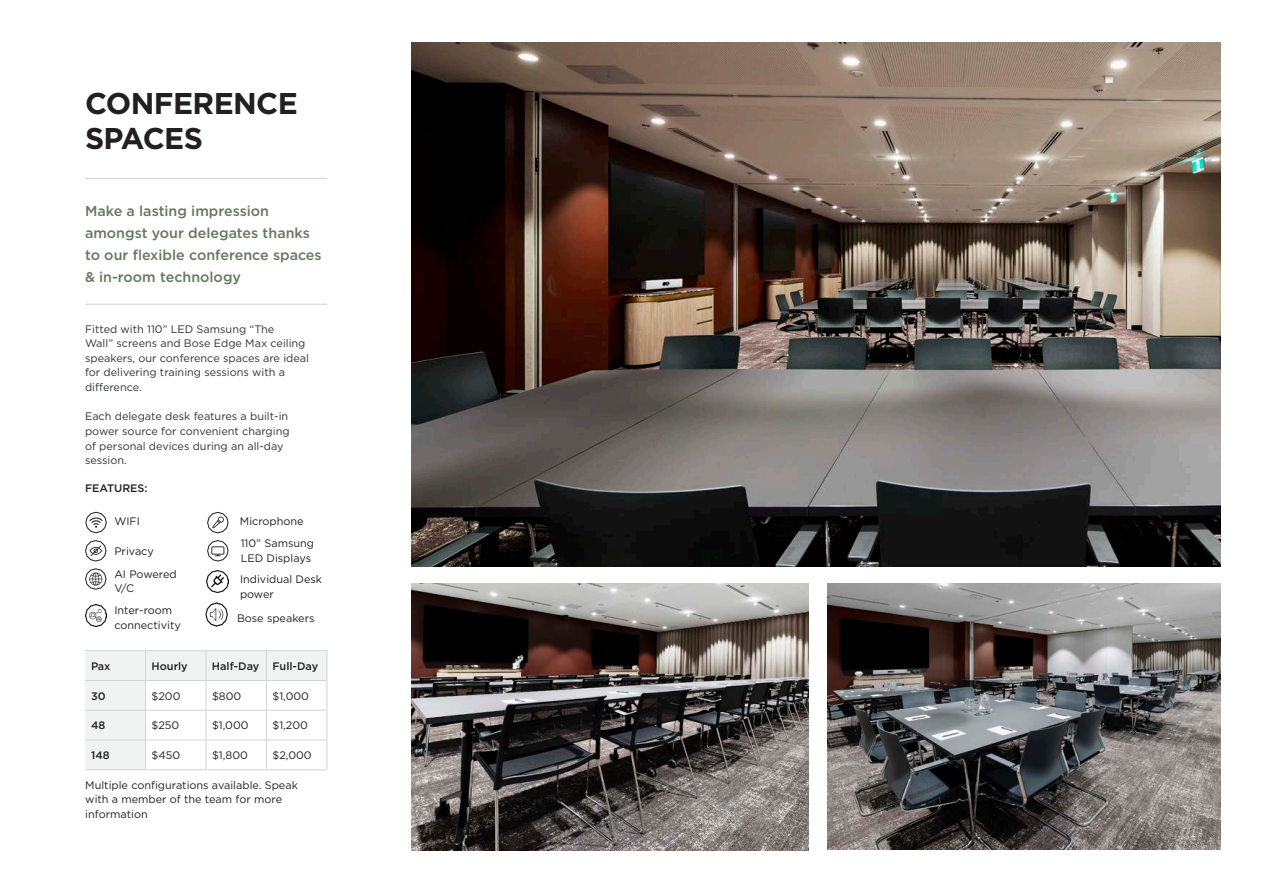
<style>
.page{position:relative;width:1263px;height:893px;background:#fff}
.page>*{position:absolute;margin:0;border:0;box-sizing:border-box;transform-origin:0 0}
.t1{font:700 30px "Gotham";letter-spacing:-.02em;color:#231f20}
.Feature{font:500 14.25px/22.2px "Gotham";color:#65785e}
.Feature-2{font:10.8px/14.7px "Gotham";color:#313232}
.body_copy{font:10.8px/14.7px "Gotham";color:#231f20}
.body_copy-2{font:500 10.8px "Gotham";color:#231f20}
</style>
<div class="page">
<img style="left:412px;top:583px;width:396px;height:267px">
<img style="left:412px;top:43px;width:808px;height:524px">
<img style="left:827px;top:583px;width:393px;height:266px">
<hr style="left:85px;top:304px;width:242px;height:1px;background:#d1d3d4">
<hr style="left:85px;top:650px;width:61px;height:1px;background:#d1d3d4">
<hr style="left:146px;top:650px;width:60px;height:1px;background:#d1d3d4">
<hr style="left:206px;top:650px;width:60px;height:1px;background:#d1d3d4">
<hr style="left:266px;top:650px;width:61px;height:1px;background:#d1d3d4">
<svg style="left:85px;top:651px;width:243px;height:119px"></svg>
<hr style="left:85px;top:769px;width:61px;height:1px;background:#d1d3d4">
<hr style="left:146px;top:769px;width:60px;height:1px;background:#d1d3d4">
<hr style="left:206px;top:769px;width:60px;height:1px;background:#d1d3d4">
<hr style="left:266px;top:769px;width:61px;height:1px;background:#d1d3d4">
<hr style="left:85px;top:178px;width:242px;height:1px;background:#d1d3d4">
<svg style="left:85px;top:512px;width:22px;height:21px"></svg>
<svg style="left:207px;top:512px;width:22px;height:21px"></svg>
<svg style="left:85px;top:540px;width:22px;height:22px"></svg>
<svg style="left:85px;top:568px;width:22px;height:22px"></svg>
<svg style="left:207px;top:540px;width:22px;height:22px"></svg>
<img style="left:85px;top:605px;width:22px;height:21px">
<img style="left:207px;top:571px;width:21px;height:21px">
<img style="left:205px;top:602px;width:23px;height:25px">
<p class="t1" style="left:85px;top:84px;width:214px">CONFERENCE</p>
<p class="t1" style="left:85px;top:118px;width:119px">SPACES</p>
<p class="Feature" style="left:85px;top:199px;width:238px">Make a lasting impression amongst your delegates thanks to our flexible conference spaces &amp; in-room technology</p>
<p class="Feature-2" style="left:85px;top:321px;width:225px">Fitted with 110” LED Samsung “The<br>Wall” screens and Bose Edge Max ceiling speakers, our conference spaces are ideal for delivering training sessions with a difference.</p>
<p class="Feature-2" style="left:85px;top:409px;width:206px">Each delegate desk features a built-in power source for convenient charging of personal devices during an all-day session.</p>
<p class="body_copy-2" style="left:85px;top:481px;width:64px">FEATURES:</p>
<p class="body_copy" style="left:114px;top:514px;width:27px">WIFI</p>
<p class="body_copy" style="left:240px;top:514px;width:65px">Microphone</p>
<p class="body_copy" style="left:114px;top:544px;width:41px">Privacy</p>
<p class="body_copy" style="left:114px;top:566px;width:64px">AI Powered<br>V/C</p>
<p class="body_copy" style="left:241px;top:536px;width:75px">110” Samsung<br>LED Displays</p>
<p class="body_copy" style="left:240px;top:572px;width:84px">Individual Desk power</p>
<p class="body_copy" style="left:114px;top:603px;width:68px">Inter-room connectivity</p>
<p class="body_copy" style="left:237px;top:610px;width:79px">Bose speakers</p>
<p class="body_copy-2" style="left:91px;top:659px;width:21px">Pax</p>
<p class="body_copy-2" style="left:152px;top:659px;width:38px">Hourly</p>
<p class="body_copy-2" style="left:212px;top:659px;width:49px">Half-Day</p>
<p class="body_copy-2" style="left:272px;top:659px;width:47px">Full-Day</p>
<p class="body_copy-2" style="left:91px;top:689px;width:16px">30</p>
<p class="body_copy" style="left:152px;top:688px;width:30px">$200</p>
<p class="body_copy" style="left:212px;top:688px;width:31px">$800</p>
<p class="body_copy" style="left:272px;top:688px;width:38px">$1,000</p>
<p class="body_copy-2" style="left:91px;top:719px;width:16px">48</p>
<p class="body_copy" style="left:152px;top:718px;width:29px">$250</p>
<p class="body_copy" style="left:212px;top:718px;width:38px">$1,000</p>
<p class="body_copy" style="left:272px;top:718px;width:37px">$1,200</p>
<p class="body_copy-2" style="left:91px;top:748px;width:20px">148</p>
<p class="body_copy" style="left:152px;top:748px;width:30px">$450</p>
<p class="body_copy" style="left:212px;top:748px;width:37px">$1,800</p>
<p class="body_copy" style="left:272px;top:748px;width:41px">$2,000</p>
<p class="body_copy" style="left:85px;top:777px;width:214px">Multiple configurations available. Speak with a member of the team for more information</p>
</div>
